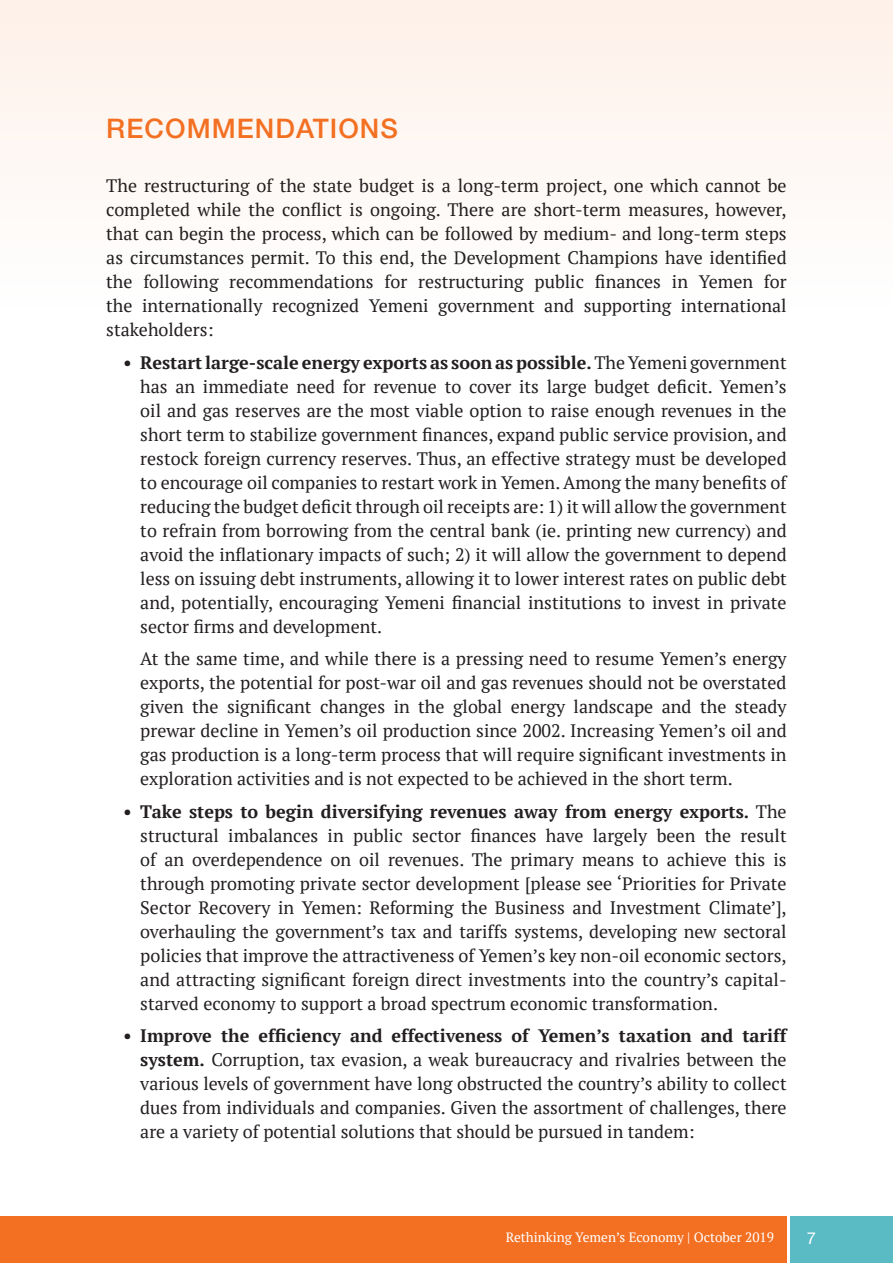
<style>
.page{position:relative;width:893px;height:1263px;background:#fff}
.page>*{position:absolute;margin:0;border:0;box-sizing:border-box;transform-origin:0 0}
.عنوان_1{font:500 27px "Helvetica Neue LT Pro";letter-spacing:.04em;color:#f37022}
.text{font:18px/24px "PT Serif";color:#231f20;text-align:justify}
.تعداد_نقطي_1{font:18px/24px "PT Serif";color:#231f20;text-align:justify}
.t1{font:16.5px "Helvetica Neue LT Pro";color:#fff}
.t2{font:13.5px "PT Serif";color:#fff}
.s1{font-weight:700}
</style>
<div class="page">
<div style="left:791px;top:1216px;width:102px;height:47px;background:#5abbc4"></div>
<div style="left:0;top:1216px;width:787px;height:47px;background:#f37022"></div>
<div style="left:0;top:0;width:893px;height:306px;background:#fef7f3"></div>
<p class="عنوان_1" style="left:106px;top:113px;width:293px">RECOMMENDATIONS</p>
<p class="text" style="left:106px;top:174px;width:682px">The restructuring of the state budget is a long-term project, one which cannot be completed while the conflict is ongoing. There are short-term measures, however, that can begin the process, which can be followed by medium- and long-term steps as circumstances permit. To this end, the Development Champions have identified the following recommendations for restructuring public finances in Yemen for the internationally recognized Yemeni government and supporting international stakeholders:</p>
<p class="text" style="left:140px;top:350px;width:648px;text-indent:-17px"><span class="s1">• Restart large-scale energy exports as soon as possible.</span> The Yemeni government has an immediate need for revenue to cover its large budget deficit. Yemen’s oil and gas reserves are the most viable option to raise enough revenues in the short term to stabilize government finances, expand public service provision, and restock foreign currency reserves. Thus, an effective strategy must be developed to encourage oil companies to restart work in Yemen. Among the many benefits of reducing the budget deficit through oil receipts are: 1) it will allow the government to refrain from borrowing from the central bank (ie. printing new currency) and avoid the inflationary impacts of such; 2) it will allow the government to depend less on issuing debt instruments, allowing it to lower interest rates on public debt and, potentially, encouraging Yemeni financial institutions to invest in private sector firms and development.</p>
<p class="تعداد_نقطي_1" style="left:140px;top:647px;width:648px">At the same time, and while there is a pressing need to resume Yemen’s energy exports, the potential for post-war oil and gas revenues should not be overstated given the significant changes in the global energy landscape and the steady prewar decline in Yemen’s oil production since 2002. Increasing Yemen’s oil and gas production is a long-term process that will require significant investments in exploration activities and is not expected to be achieved in the short term.</p>
<p class="text" style="left:140px;top:799px;width:648px;text-indent:-17px"><span class="s1">• Take steps to begin diversifying revenues away from energy exports.</span> The structural imbalances in public sector finances have largely been the result of an overdependence on oil revenues. The primary means to achieve this is through promoting private sector development [please see ‘Priorities for Private Sector Recovery in Yemen: Reforming the Business and Investment Climate’], overhauling the government’s tax and tariffs systems, developing new sectoral policies that improve the attractiveness of Yemen’s key non-oil economic sectors, and attracting significant foreign direct investments into the country’s capital&shy;starved economy to support a broad spectrum economic transformation.</p>
<p class="text" style="left:140px;top:1024px;width:648px;text-indent:-17px"><span class="s1">• Improve the efficiency and effectiveness of Yemen’s taxation and tariff system.</span> Corruption, tax evasion, a weak bureaucracy and rivalries between the various levels of government have long obstructed the country’s ability to collect dues from individuals and companies. Given the assortment of challenges, there are a variety of potential solutions that should be pursued in tandem:</p>
<p class="t2" style="left:506px;top:1228px;width:270px">Rethinking Yemen’s Economy | October 2019</p>
<p class="t1" style="left:807px;top:1228px;width:11px">7</p>
</div>
